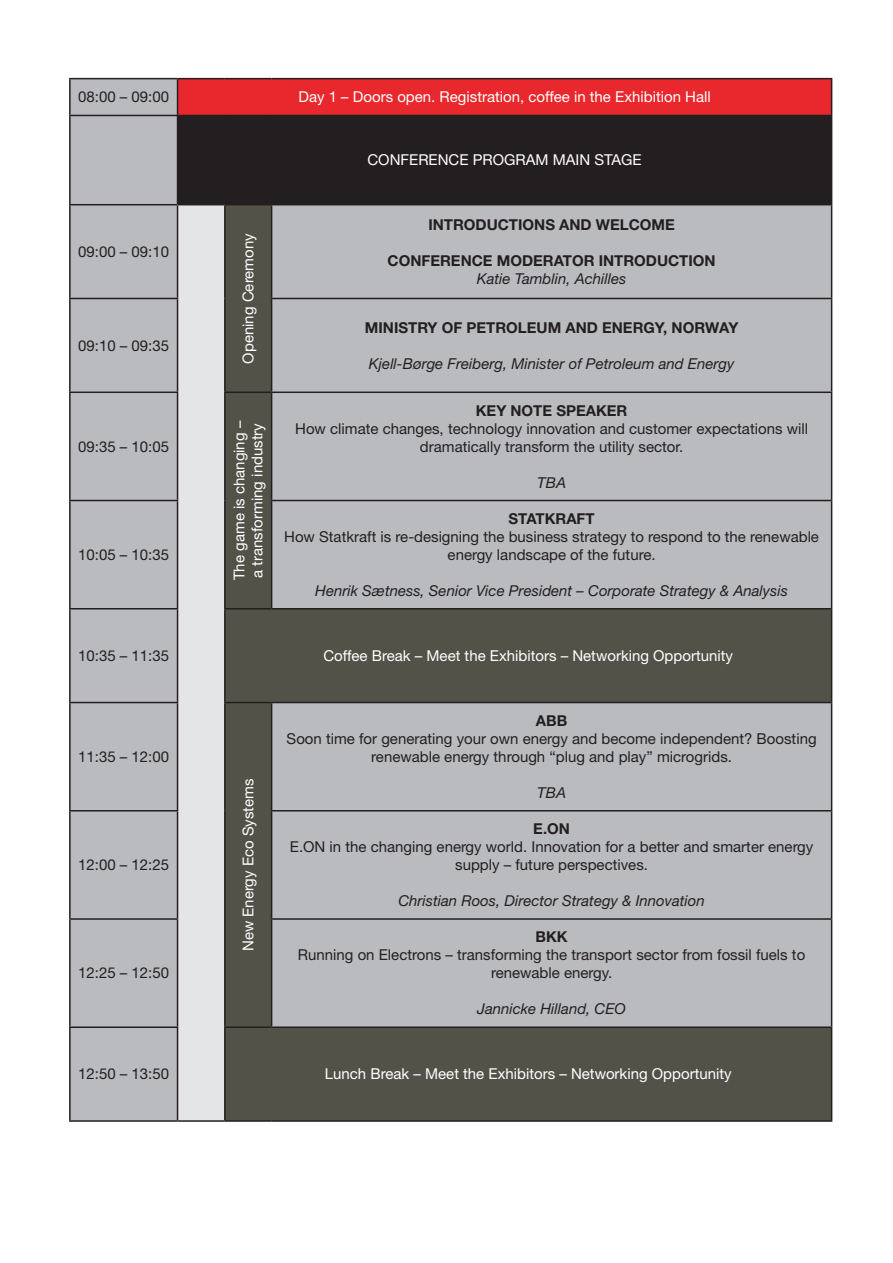
<style>
.page{position:relative;width:893px;height:1263px;background:#fff}
.page>*{position:absolute;margin:0;border:0;box-sizing:border-box;transform-origin:0 0}
.t1{font:15px/18px "Helvetica Neue LT Std";color:#231f20;text-align:center}
.t2{font:15px "Helvetica Neue LT Std";color:#fff}
.t3{font:italic 15px "Helvetica Neue LT Std";color:#231f20}
.t4{font:700 15px "Helvetica Neue LT Std";color:#231f20}
.s1{font-style:italic}
</style>
<div class="page">
<div style="left:71px;top:79px;width:106px;height:1041px;background:#babbbe"></div>
<div style="left:178px;top:79px;width:654px;height:36px;background:#e9282d"></div>
<div style="left:178px;top:115px;width:654px;height:90px;background:#231f20"></div>
<div style="left:178px;top:205px;width:47px;height:916px;background:#e4e5e7"></div>
<svg style="left:226px;top:205px;width:605px;height:915px;background:#9e9e9e"></svg>
<hr style="left:69px;top:116px;width:2px;height:88px;background:#231f20">
<hr style="left:69px;top:204px;width:109px;height:1px;background:#231f20">
<hr style="left:69px;top:205px;width:2px;height:93px;background:#231f20">
<hr style="left:224px;top:205px;width:2px;height:93px;background:#231f20">
<hr style="left:271px;top:205px;width:1px;height:93px;background:#231f20">
<hr style="left:69px;top:298px;width:109px;height:1px;background:#231f20">
<hr style="left:69px;top:299px;width:2px;height:92px;background:#231f20">
<hr style="left:224px;top:298px;width:2px;height:93px;background:#231f20">
<hr style="left:271px;top:298px;width:561px;height:1px;background:#231f20">
<hr style="left:271px;top:299px;width:1px;height:92px;background:#231f20">
<hr style="left:69px;top:391px;width:109px;height:2px;background:#231f20">
<hr style="left:69px;top:393px;width:2px;height:107px;background:#231f20">
<hr style="left:224px;top:391px;width:48px;height:2px;background:#231f20">
<hr style="left:224px;top:393px;width:2px;height:107px;background:#231f20">
<hr style="left:272px;top:391px;width:560px;height:2px;background:#231f20">
<hr style="left:271px;top:393px;width:1px;height:107px;background:#231f20">
<hr style="left:69px;top:500px;width:109px;height:1px;background:#231f20">
<hr style="left:69px;top:501px;width:2px;height:107px;background:#231f20">
<hr style="left:224px;top:500px;width:2px;height:108px;background:#231f20">
<hr style="left:271px;top:500px;width:561px;height:1px;background:#231f20">
<hr style="left:271px;top:501px;width:1px;height:107px;background:#231f20">
<hr style="left:69px;top:608px;width:109px;height:1px;background:#231f20">
<hr style="left:69px;top:609px;width:2px;height:93px;background:#231f20">
<hr style="left:224px;top:608px;width:48px;height:1px;background:#231f20">
<hr style="left:224px;top:609px;width:2px;height:93px;background:#231f20">
<hr style="left:272px;top:608px;width:560px;height:1px;background:#231f20">
<hr style="left:69px;top:702px;width:109px;height:1px;background:#231f20">
<hr style="left:69px;top:703px;width:2px;height:107px;background:#231f20">
<hr style="left:224px;top:703px;width:2px;height:108px;background:#231f20">
<hr style="left:271px;top:703px;width:1px;height:107px;background:#231f20">
<hr style="left:69px;top:810px;width:109px;height:1px;background:#231f20">
<hr style="left:69px;top:811px;width:2px;height:107px;background:#231f20">
<hr style="left:224px;top:811px;width:2px;height:108px;background:#231f20">
<hr style="left:271px;top:811px;width:1px;height:107px;background:#231f20">
<hr style="left:69px;top:918px;width:109px;height:2px;background:#231f20">
<hr style="left:69px;top:920px;width:2px;height:106px;background:#231f20">
<hr style="left:224px;top:919px;width:2px;height:107px;background:#231f20">
<hr style="left:271px;top:920px;width:1px;height:106px;background:#231f20">
<hr style="left:69px;top:1026px;width:109px;height:2px;background:#231f20">
<hr style="left:69px;top:1028px;width:2px;height:92px;background:#231f20">
<hr style="left:224px;top:1028px;width:2px;height:92px;background:#231f20">
<hr style="left:69px;top:1120px;width:109px;height:2px;background:#231f20">
<hr style="left:69px;top:78px;width:109px;height:1px;background:#231f20">
<hr style="left:69px;top:79px;width:2px;height:36px;background:#231f20">
<hr style="left:69px;top:115px;width:109px;height:1px;background:#231f20">
<hr style="left:177px;top:116px;width:1px;height:88px;background:#231f20">
<hr style="left:177px;top:205px;width:1px;height:93px;background:#231f20">
<hr style="left:177px;top:299px;width:1px;height:92px;background:#231f20">
<hr style="left:177px;top:393px;width:1px;height:107px;background:#231f20">
<hr style="left:177px;top:501px;width:1px;height:107px;background:#231f20">
<hr style="left:177px;top:609px;width:1px;height:93px;background:#231f20">
<hr style="left:177px;top:703px;width:1px;height:107px;background:#231f20">
<hr style="left:177px;top:811px;width:1px;height:107px;background:#231f20">
<hr style="left:177px;top:920px;width:1px;height:106px;background:#231f20">
<hr style="left:177px;top:1028px;width:1px;height:92px;background:#231f20">
<hr style="left:178px;top:1120px;width:47px;height:2px;background:#231f20">
<hr style="left:224px;top:702px;width:48px;height:1px;background:#231f20">
<hr style="left:272px;top:702px;width:560px;height:1px;background:#231f20">
<hr style="left:271px;top:810px;width:561px;height:1px;background:#231f20">
<hr style="left:271px;top:918px;width:561px;height:2px;background:#231f20">
<hr style="left:224px;top:1026px;width:48px;height:2px;background:#231f20">
<hr style="left:272px;top:1026px;width:560px;height:2px;background:#231f20">
<hr style="left:225px;top:1120px;width:47px;height:2px;background:#231f20">
<hr style="left:272px;top:1120px;width:560px;height:2px;background:#231f20">
<hr style="left:831px;top:205px;width:1px;height:93px;background:#231f20">
<hr style="left:831px;top:299px;width:1px;height:92px;background:#231f20">
<hr style="left:831px;top:393px;width:1px;height:107px;background:#231f20">
<hr style="left:831px;top:501px;width:1px;height:107px;background:#231f20">
<hr style="left:831px;top:609px;width:1px;height:93px;background:#231f20">
<hr style="left:831px;top:703px;width:1px;height:107px;background:#231f20">
<hr style="left:831px;top:811px;width:1px;height:107px;background:#231f20">
<hr style="left:831px;top:920px;width:1px;height:106px;background:#231f20">
<hr style="left:831px;top:1028px;width:1px;height:92px;background:#231f20">
<hr style="left:178px;top:78px;width:47px;height:1px;background:#231f20">
<hr style="left:177px;top:79px;width:1px;height:36px;background:#231f20">
<hr style="left:225px;top:78px;width:47px;height:1px;background:#231f20">
<hr style="left:272px;top:78px;width:560px;height:1px;background:#231f20">
<hr style="left:831px;top:79px;width:1px;height:36px;background:#231f20">
<p class="t1" style="left:78px;top:88px;width:92px">08:00 – 09:00</p>
<p class="t2" style="left:298px;top:88px;width:414px">Day 1 <span class="s1">–</span> Doors open. Registration, coffee in the Exhibition Hall</p>
<p class="t1" style="left:78px;top:242px;width:92px">09:00 – 09:10</p>
<p class="t1" style="left:78px;top:336px;width:92px">09:10 – 09:35</p>
<p class="t1" style="left:78px;top:437px;width:92px">09:35 – 10:05</p>
<p class="t1" style="left:78px;top:545px;width:92px">10:05 – 10:35</p>
<p class="t2" style="left:367px;top:151px;width:276px">CONFERENCE PROGRAM MAIN STAGE</p>
<p class="t2" style="left:239px;top:363px;width:132px;rotate:-90deg">Opening Ceremony</p>
<p class="t2" style="left:230px;top:580px;width:161px;rotate:-90deg">The game is changing –</p>
<p class="t2" style="left:248px;top:578px;width:156px;rotate:-90deg">a transforming industry</p>
<p class="t4" style="left:428px;top:215px;width:248px">INTRODUCTIONS AND WELCOME</p>
<p class="t4" style="left:388px;top:251px;width:330px">CONFERENCE MODERATOR INTRODUCTION</p>
<p class="t3" style="left:477px;top:270px;width:151px">Katie Tamblin, Achilles</p>
<p class="t4" style="left:365px;top:318px;width:375px">MINISTRY OF PETROLEUM AND ENERGY, NORWAY</p>
<p class="t3" style="left:369px;top:354px;width:367px">Kjell-Børge Freiberg, Minister of Petroleum and Energy</p>
<p class="t4" style="left:476px;top:401px;width:153px">KEY NOTE SPEAKER</p>
<p class="t1" style="left:295px;top:419px;width:514px">How climate changes, technology innovation and customer expectations will dramatically transform the utility sector.</p>
<p class="t3" style="left:537px;top:473px;width:30px">TBA</p>
<p class="t4" style="left:509px;top:509px;width:88px">STATKRAFT</p>
<p class="t1" style="left:284px;top:527px;width:536px">How Statkraft is re-designing the business strategy to respond to the renewable energy landscape of the future.</p>
<p class="t3" style="left:315px;top:582px;width:474px">Henrik Sætness, Senior Vice President – Corporate Strategy &amp; Analysis</p>
<p class="t1" style="left:78px;top:646px;width:92px">10:35 – 11:35</p>
<p class="t2" style="left:323px;top:647px;width:411px">Coffee Break – Meet the Exhibitors – Networking Opportunity</p>
<p class="t1" style="left:78px;top:747px;width:92px">11:35 – 12:00</p>
<p class="t1" style="left:78px;top:856px;width:92px">12:00 – 12:25</p>
<p class="t1" style="left:78px;top:964px;width:92px">12:25 – 12:50</p>
<p class="t2" style="left:239px;top:951px;width:174px;rotate:-90deg">New Energy Eco Systems</p>
<p class="t4" style="left:536px;top:711px;width:33px">ABB</p>
<p class="t1" style="left:287px;top:729px;width:531px">Soon time for generating your own energy and become independent? Boosting renewable energy through “plug and play” microgrids.</p>
<p class="t3" style="left:537px;top:784px;width:30px">TBA</p>
<p class="t4" style="left:533px;top:820px;width:38px">E.ON</p>
<p class="t1" style="left:290px;top:838px;width:525px">E.ON in the changing energy world. Innovation for a better and smarter energy supply – future perspectives.</p>
<p class="t3" style="left:398px;top:892px;width:308px">Christian Roos, Director Strategy &amp; Innovation</p>
<p class="t4" style="left:535px;top:928px;width:34px">BKK</p>
<p class="t1" style="left:298px;top:946px;width:509px">Running on Electrons – transforming the transport sector from fossil fuels to renewable energy.</p>
<p class="t3" style="left:477px;top:1000px;width:150px">Jannicke Hilland, CEO</p>
<p class="t1" style="left:78px;top:1065px;width:92px">12:50 – 13:50</p>
<p class="t2" style="left:325px;top:1065px;width:408px">Lunch Break – Meet the Exhibitors – Networking Opportunity</p>
</div>
